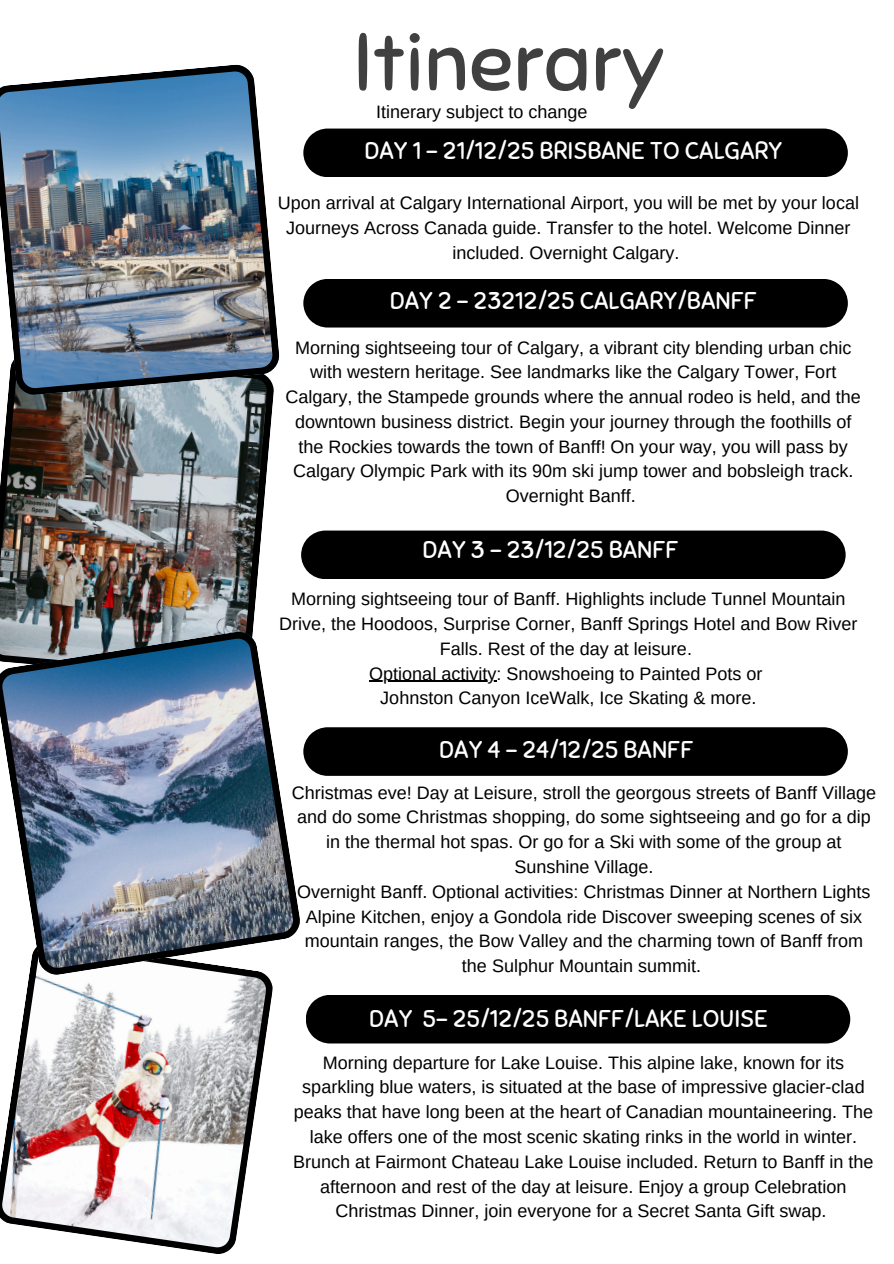
<style>
.page{position:relative;width:894px;height:1264px;background:#fff}
.page>*{position:absolute;margin:0;border:0;box-sizing:border-box;transform-origin:0 0}
.t1{font:81.75px "Sniglet";color:#404040}
.t2{font:24.15px "Sniglet";color:#fff}
.t3{font:18px/24.8px "Arimo";color:#000;text-align:center}
</style>
<div class="page">
<div style="left:303px;top:128px;width:544px;height:49px;background:#000"></div>
<div style="left:303px;top:279px;width:544px;height:49px;background:#000"></div>
<img style="left:0;top:396px;width:274px;height:234px">
<div style="left:301px;top:530px;width:544px;height:49px;background:#000"></div>
<div style="left:303px;top:727px;width:544px;height:49px;background:#000"></div>
<div style="left:306px;top:995px;width:544px;height:48px;background:#000"></div>
<img style="left:0;top:64px;width:280px;height:332px">
<svg style="left:0;top:976px;width:273px;height:278px"></svg>
<img style="left:0;top:630px;width:300px;height:346px">
<hr style="left:369px;top:680px;width:127px;height:1px;background:#000">
<p class="t1" style="left:353px;top:12px;width:313px">Itinerary</p>
<p class="t2" style="left:364px;top:136px;width:419px">DAY 1 - 21/12/25 BRISBANE TO CALGARY</p>
<h2 class="t3" style="left:277px;top:190px;width:582px">Upon arrival at Calgary International Airport, you will be met by your local<br>Journeys Across Canada guide. Transfer to the hotel. Welcome Dinner included. Overnight Calgary.</h2>
<p class="t2" style="left:390px;top:286px;width:368px">DAY 2 - 23212/25 CALGARY/BANFF</p>
<p class="t3" style="left:376px;top:99px;width:212px">Itinerary subject to change</p>
<h1 class="t3" style="left:285px;top:335px;width:576px">Morning sightseeing tour of Calgary, a vibrant city blending urban chic with western heritage. See landmarks like the Calgary Tower, Fort Calgary, the Stampede grounds where the annual rodeo is held, and the downtown business district. Begin your journey through the foothills of the Rockies towards the town of Banff! On your way, you will pass by Calgary Olympic Park with its 90m ski jump tower and bobsleigh track.<br>Overnight Banff.</h1>
<p class="t2" style="left:422px;top:535px;width:257px">DAY 3 - 23/12/25 BANFF</p>
<p class="t3" style="left:279px;top:586px;width:579px">Morning sightseeing tour of Banff. Highlights include Tunnel Mountain<br>Drive, the Hoodoos, Surprise Corner, Banff Springs Hotel and Bow River<br>Falls. Rest of the day at leisure.</p>
<p class="t3" style="left:369px;top:661px;width:394px">Optional activity: Snowshoeing to Painted Pots or</p>
<h2 class="t3" style="left:380px;top:685px;width:377px">Johnston Canyon IceWalk, Ice Skating &amp; more.</h2>
<p class="t2" style="left:439px;top:734px;width:255px">DAY 4 - 24/12/25 BANFF</p>
<p class="t3" style="left:292px;top:780px;width:585px">Christmas eve! Day at Leisure, stroll the georgous streets of Banff Village and do some Christmas shopping, do some sightseeing and go for a dip in the thermal hot spas. Or go for a Ski with some of the group at Sunshine Village.</p>
<p class="t3" style="left:297px;top:879px;width:574px">Overnight Banff. Optional activities: Christmas Dinner at Northern Lights Alpine Kitchen, enjoy a Gondola ride Discover sweeping scenes of six mountain ranges, the Bow Valley and the charming town of Banff from the Sulphur Mountain summit.</p>
<h2 class="t2" style="left:369px;top:1003px;width:400px">DAY 5- 25/12/25 BANFF/LAKE LOUISE</h2>
<h2 class="t3" style="left:293px;top:1050px;width:581px">Morning departure for Lake Louise. This alpine lake, known for its sparkling blue waters, is situated at the base of impressive glacier-clad peaks that have long been at the heart of Canadian mountaineering. The lake offers one of the most scenic skating rinks in the world in winter.<br>Brunch at Fairmont Chateau Lake Louise included. Return to Banff in the afternoon and rest of the day at leisure. Enjoy a group Celebration Christmas Dinner, join everyone for a Secret Santa Gift swap.</h2>
</div>
